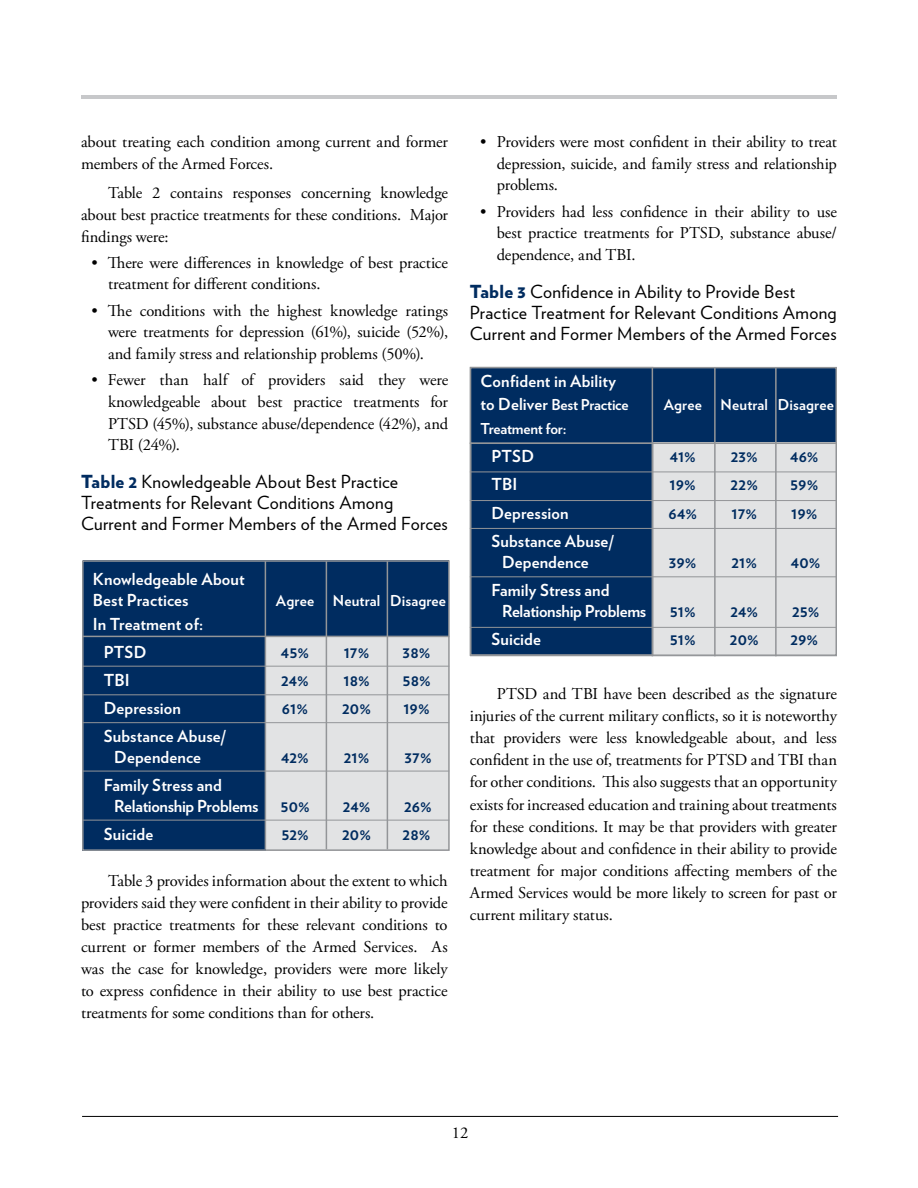
<style>
.page{position:relative;width:918px;height:1188px;background:#fff}
.page>*{position:absolute;margin:0;border:0;box-sizing:border-box;transform-origin:0 0}
.Subhead_chart{font:18px/21px "Verlag";letter-spacing:.015em;color:#000}
.Body_text{font:16.5px/22px "Adobe Garamond Pro";letter-spacing:-.01em;color:#000;text-align:justify}
.body_text_indent_bul{font:16.5px/21.8px "Adobe Garamond Pro";letter-spacing:-.01em;color:#000;text-align:justify}
.Table_Text_1_col_4_t{font:700 16.5px "Verlag";letter-spacing:.005em;color:#fff}
.Table_Text_1_col_4_t-2{font:700 16.5px "Verlag";letter-spacing:.005em;color:#002c60}
.tqble_text_1_col_4_t{font:700 16.5px "Verlag";color:#fff}
.tqble_text_1_col_4_t-2{font:700 16.5px "Verlag";letter-spacing:-.02em;color:#fff}
.tqble_text_1_col_4_t-3{font:700 16.5px "Verlag";letter-spacing:.005em;color:#002c60}
.tqble_text_1_col_4_t-4{font:700 15px "Verlag";letter-spacing:.01em;color:#fff}
.tqble_text_1_col_4_t-5{font:700 15px "Verlag";letter-spacing:-.015em;color:#fff}
.s1{font-weight:900;color:#002c60}
.s2{font-size:16.5px}
</style>
<div class="page">
<hr style="left:82px;top:1116px;width:756px;height:1px;background:#000">
<hr style="left:81px;top:95px;width:756px;height:3px;background:#c7c8ca">
<div style="left:82px;top:561px;width:367px;height:290px;background:#e2e3e4"></div>
<div style="left:82px;top:561px;width:184px;height:289px;background:#002c60"></div>
<div style="left:83px;top:560px;width:366px;height:76px;background:#002c60"></div>
<hr style="left:82px;top:666px;width:367px;height:1px;background:#939598">
<hr style="left:82px;top:694px;width:367px;height:1px;background:#939598">
<hr style="left:82px;top:722px;width:367px;height:1px;background:#939598">
<hr style="left:82px;top:771px;width:367px;height:1px;background:#939598">
<hr style="left:82px;top:820px;width:367px;height:1px;background:#939598">
<div style="left:470px;top:367px;width:367px;height:289px;background:#e2e3e4"></div>
<div style="left:470px;top:367px;width:183px;height:289px;background:#002c60"></div>
<div style="left:471px;top:368px;width:365px;height:74px;background:#002c60"></div>
<hr style="left:470px;top:443px;width:367px;height:1px;background:#939598">
<hr style="left:470px;top:472px;width:367px;height:1px;background:#939598">
<hr style="left:470px;top:500px;width:367px;height:1px;background:#939598">
<hr style="left:470px;top:528px;width:367px;height:1px;background:#939598">
<hr style="left:470px;top:576px;width:367px;height:1px;background:#939598">
<hr style="left:470px;top:627px;width:367px;height:1px;background:#939598">
<hr style="left:265px;top:561px;width:1px;height:288px;background:#939598">
<hr style="left:326px;top:561px;width:1px;height:288px;background:#939598">
<hr style="left:387px;top:561px;width:1px;height:288px;background:#939598">
<hr style="left:652px;top:368px;width:1px;height:288px;background:#939598">
<hr style="left:714px;top:368px;width:2px;height:288px;background:#939598">
<hr style="left:775px;top:368px;width:2px;height:288px;background:#939598">
<hr style="left:82px;top:636px;width:367px;height:1px;background:#939598">
<div style="left:82px;top:560px;width:368px;height:291px;border:2px solid #939598"></div>
<div style="left:470px;top:367px;width:367px;height:289px;border:2px solid #939598"></div>
<p class="Body_text" style="left:81px;top:131px;width:369px">about treating each condition among current and former members of the Armed Forces.</p>
<p class="Body_text" style="left:81px;top:182px;width:369px;text-indent:27px">Table 2 contains responses concerning knowledge about best practice treatments for these conditions. Major findings were:</p>
<p class="body_text_indent_bul" style="left:108px;top:252px;width:342px;text-indent:-17px">• There were differences in knowledge of best practice treatment for different conditions.</p>
<p class="body_text_indent_bul" style="left:108px;top:300px;width:342px;text-indent:-17px">• The conditions with the highest knowledge ratings were treatments for depression (61%), suicide (52%), and family stress and relationship problems (50%).</p>
<p class="body_text_indent_bul" style="left:108px;top:370px;width:342px;text-indent:-17px">• Fewer than half of providers said they were knowledgeable about best practice treatments for PTSD (45%), substance abuse/dependence (42%), and TBI (24%).</p>
<p class="Subhead_chart" style="left:81px;top:470px;width:368px"><span class="s1">Table 2</span> Knowledgeable About Best Practice<br>Treatments for Relevant Conditions Among<br>Current and Former Members of the Armed Forces</p>
<p class="Table_Text_1_col_4_t" style="left:93px;top:566px;width:153px">Knowledgeable About</p>
<p class="tqble_text_1_col_4_t" style="left:93px;top:587px;width:97px">Best Practices</p>
<p class="tqble_text_1_col_4_t-4" style="left:276px;top:589px;width:172px">Agree Neutral Disagree</p>
<p class="tqble_text_1_col_4_t" style="left:93px;top:611px;width:112px">In Treatment of:</p>
<p class="Table_Text_1_col_4_t" style="left:104px;top:639px;width:44px">PTSD</p>
<p class="Table_Text_1_col_4_t-2" style="left:281px;top:639px;width:30px">45%</p>
<p class="Table_Text_1_col_4_t-2" style="left:344px;top:639px;width:27px">17%</p>
<p class="Table_Text_1_col_4_t-2" style="left:403px;top:639px;width:29px">38%</p>
<p class="Table_Text_1_col_4_t" style="left:104px;top:667px;width:28px">TBI</p>
<p class="Table_Text_1_col_4_t-2" style="left:281px;top:667px;width:29px">24%</p>
<p class="Table_Text_1_col_4_t-2" style="left:343px;top:667px;width:28px">18%</p>
<p class="Table_Text_1_col_4_t-2" style="left:402px;top:667px;width:30px">58%</p>
<p class="Table_Text_1_col_4_t" style="left:104px;top:695px;width:79px">Depression</p>
<p class="Table_Text_1_col_4_t-2" style="left:282px;top:695px;width:28px">61%</p>
<p class="Table_Text_1_col_4_t-2" style="left:342px;top:695px;width:30px">20%</p>
<p class="Table_Text_1_col_4_t-2" style="left:403px;top:695px;width:28px">19%</p>
<p class="Table_Text_1_col_4_t" style="left:104px;top:724px;width:124px">Substance Abuse/</p>
<p class="tqble_text_1_col_4_t" style="left:114px;top:744px;width:88px">Dependence</p>
<p class="tqble_text_1_col_4_t-3" style="left:281px;top:744px;width:29px">42%</p>
<p class="tqble_text_1_col_4_t-3" style="left:344px;top:744px;width:27px">21%</p>
<p class="tqble_text_1_col_4_t-3" style="left:405px;top:744px;width:29px">37%</p>
<p class="Table_Text_1_col_4_t" style="left:104px;top:773px;width:120px">Family Stress and</p>
<p class="tqble_text_1_col_4_t-2" style="left:114px;top:793px;width:146px">Relationship Problems</p>
<p class="tqble_text_1_col_4_t-3" style="left:280px;top:793px;width:31px">50%</p>
<p class="tqble_text_1_col_4_t-3" style="left:343px;top:793px;width:29px">24%</p>
<p class="tqble_text_1_col_4_t-3" style="left:404px;top:793px;width:29px">26%</p>
<p class="Table_Text_1_col_4_t" style="left:104px;top:821px;width:51px">Suicide</p>
<p class="Table_Text_1_col_4_t-2" style="left:281px;top:821px;width:29px">52%</p>
<p class="Table_Text_1_col_4_t-2" style="left:342px;top:821px;width:30px">20%</p>
<p class="Table_Text_1_col_4_t-2" style="left:403px;top:821px;width:29px">28%</p>
<p class="Body_text" style="left:81px;top:870px;width:368px;text-indent:27px">Table 3 provides information about the extent to which providers said they were confident in their ability to provide best practice treatments for these relevant conditions to current or former members of the Armed Services. As was the case for knowledge, providers were more likely to express confidence in their ability to use best practice treatments for some conditions than for others.</p>
<p class="body_text_indent_bul" style="left:497px;top:131px;width:342px;text-indent:-17px">• Providers were most confident in their ability to treat depression, suicide, and family stress and relationship problems.</p>
<p class="body_text_indent_bul" style="left:497px;top:201px;width:342px;text-indent:-17px">• Providers had less confidence in their ability to use best practice treatments for PTSD, substance abuse/ dependence, and TBI.</p>
<p class="Subhead_chart" style="left:470px;top:280px;width:369px"><span class="s1">Table 3</span> Confidence in Ability to Provide Best<br>Practice Treatment for Relevant Conditions Among<br>Current and Former Members of the Armed Forces</p>
<p class="tqble_text_1_col_4_t" style="left:481px;top:368px;width:137px">Confident in Ability</p>
<p class="tqble_text_1_col_4_t-5" style="left:481px;top:393px;width:150px"><span class="s2">to Deliver</span> Best Practice</p>
<p class="tqble_text_1_col_4_t-4" style="left:664px;top:393px;width:172px">Agree Neutral Disagree</p>
<p class="tqble_text_1_col_4_t-5" style="left:481px;top:417px;width:87px">Treatment for:</p>
<p class="Table_Text_1_col_4_t" style="left:491px;top:443px;width:44px">PTSD</p>
<p class="Table_Text_1_col_4_t-2" style="left:670px;top:443px;width:28px">41%</p>
<p class="Table_Text_1_col_4_t-2" style="left:731px;top:443px;width:29px">23%</p>
<p class="Table_Text_1_col_4_t-2" style="left:790px;top:443px;width:30px">46%</p>
<p class="Table_Text_1_col_4_t" style="left:491px;top:472px;width:28px">TBI</p>
<p class="Table_Text_1_col_4_t-2" style="left:670px;top:472px;width:28px">19%</p>
<p class="Table_Text_1_col_4_t-2" style="left:731px;top:472px;width:29px">22%</p>
<p class="Table_Text_1_col_4_t-2" style="left:790px;top:472px;width:30px">59%</p>
<p class="Table_Text_1_col_4_t" style="left:491px;top:500px;width:79px">Depression</p>
<p class="Table_Text_1_col_4_t-2" style="left:668px;top:500px;width:30px">64%</p>
<p class="Table_Text_1_col_4_t-2" style="left:732px;top:500px;width:27px">17%</p>
<p class="Table_Text_1_col_4_t-2" style="left:791px;top:500px;width:28px">19%</p>
<p class="Table_Text_1_col_4_t" style="left:491px;top:528px;width:124px">Substance Abuse/</p>
<p class="tqble_text_1_col_4_t" style="left:502px;top:549px;width:88px">Dependence</p>
<p class="tqble_text_1_col_4_t-3" style="left:669px;top:549px;width:29px">39%</p>
<p class="tqble_text_1_col_4_t-3" style="left:731px;top:549px;width:27px">21%</p>
<p class="tqble_text_1_col_4_t-3" style="left:791px;top:549px;width:31px">40%</p>
<p class="Table_Text_1_col_4_t" style="left:491px;top:577px;width:120px">Family Stress and</p>
<p class="tqble_text_1_col_4_t-2" style="left:502px;top:598px;width:146px">Relationship Problems</p>
<p class="tqble_text_1_col_4_t-3" style="left:670px;top:598px;width:27px">51%</p>
<p class="tqble_text_1_col_4_t-3" style="left:730px;top:598px;width:29px">24%</p>
<p class="tqble_text_1_col_4_t-3" style="left:792px;top:598px;width:29px">25%</p>
<p class="Table_Text_1_col_4_t" style="left:491px;top:626px;width:51px">Suicide</p>
<p class="Table_Text_1_col_4_t-2" style="left:670px;top:626px;width:27px">51%</p>
<p class="Table_Text_1_col_4_t-2" style="left:730px;top:626px;width:30px">20%</p>
<p class="Table_Text_1_col_4_t-2" style="left:790px;top:626px;width:29px">29%</p>
<p class="Body_text" style="left:470px;top:684px;width:369px;text-indent:27px">PTSD and TBI have been described as the signature injuries of the current military conflicts, so it is noteworthy that providers were less knowledgeable about, and less confident in the use of, treatments for PTSD and TBI than for other conditions. This also suggests that an opportunity exists for increased education and training about treatments for these conditions. It may be that providers with greater knowledge about and confidence in their ability to provide treatment for major conditions affecting members of the Armed Services would be more likely to screen for past or current military status.</p>
<p class="Body_text" style="left:452px;top:1123px;width:18px">12</p>
</div>
